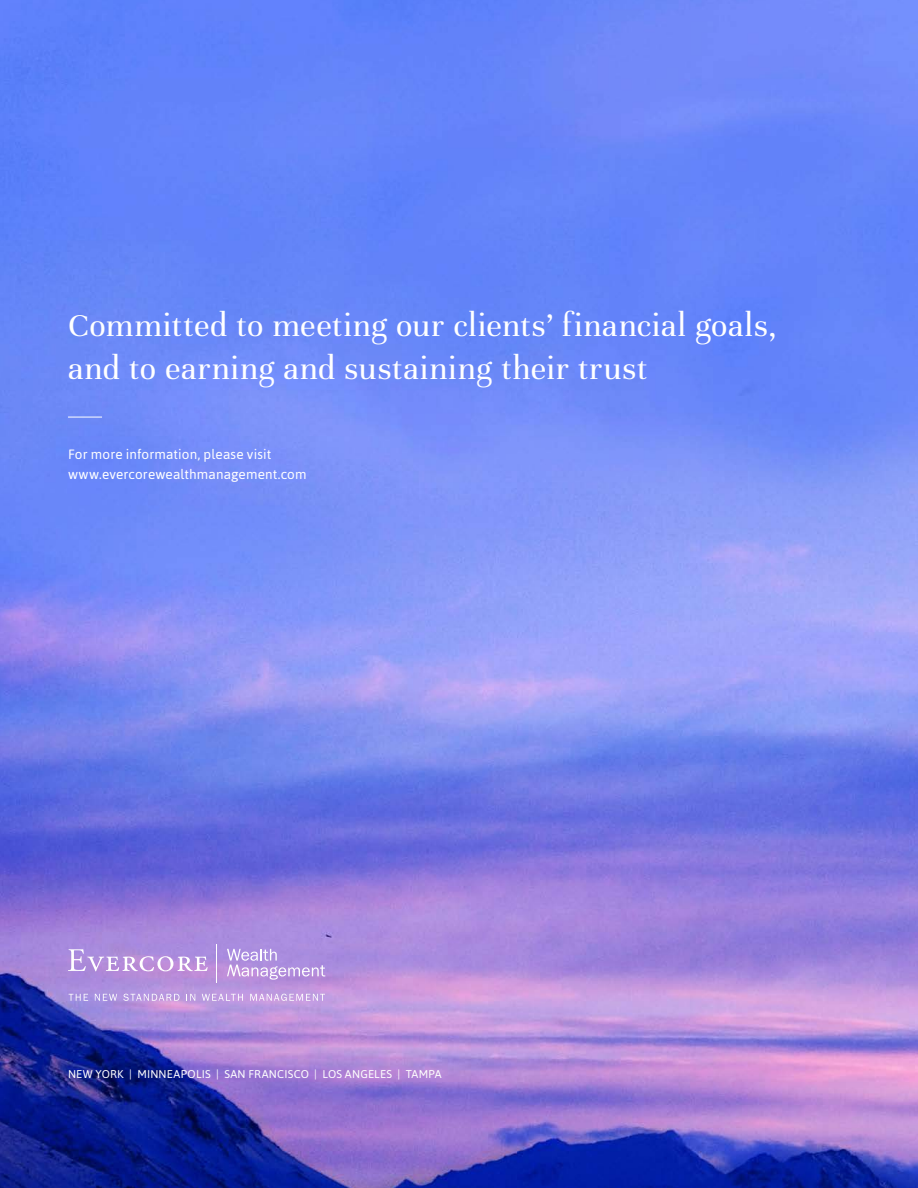
<style>
.page{position:relative;width:918px;height:1188px;background:#fff}
.page>*{position:absolute;margin:0;border:0;box-sizing:border-box;transform-origin:0 0}
.page_number{font:34.5px/43.5px "Unna";letter-spacing:.015em;color:#fff}
.contents{font:13.5px/19.5px "Asap";letter-spacing:.01em;color:#fff}
.Top_author{font:11.25px "Asap";letter-spacing:.02em;color:#fff}
</style>
<div class="page">
<img style="left:0;top:0;width:918px;height:1188px">
<hr style="left:68px;top:417px;width:34px;height:1px;background:#fff">
<hr style="left:216px;top:944px;width:1px;height:38px;background:#fff">
<svg style="left:227px;top:949px;width:98px;height:31px;background:#bca0e2"></svg>
<svg style="left:69px;top:994px;width:19px;height:7px"></svg>
<svg style="left:95px;top:994px;width:22px;height:7px"></svg>
<svg style="left:123px;top:994px;width:57px;height:7px"></svg>
<svg style="left:186px;top:994px;width:9px;height:7px"></svg>
<svg style="left:202px;top:994px;width:41px;height:7px"></svg>
<svg style="left:250px;top:994px;width:75px;height:7px"></svg>
<svg style="left:68px;top:949px;width:140px;height:22px;background:#c0a3e1"></svg>
<p class="page_number" style="left:68px;top:304px;width:710px">Committed to meeting our clients’ financial goals, and to earning and sustaining their trust</p>
<p class="contents" style="left:68px;top:444px;width:240px">For more information, please visit www.evercorewealthmanagement.com</p>
<p class="Top_author" style="left:68px;top:1067px;width:375px">NEW YORK | MINNEAPOLIS | SAN FRANCISCO | LOS ANGELES | TAMPA</p>
</div>
